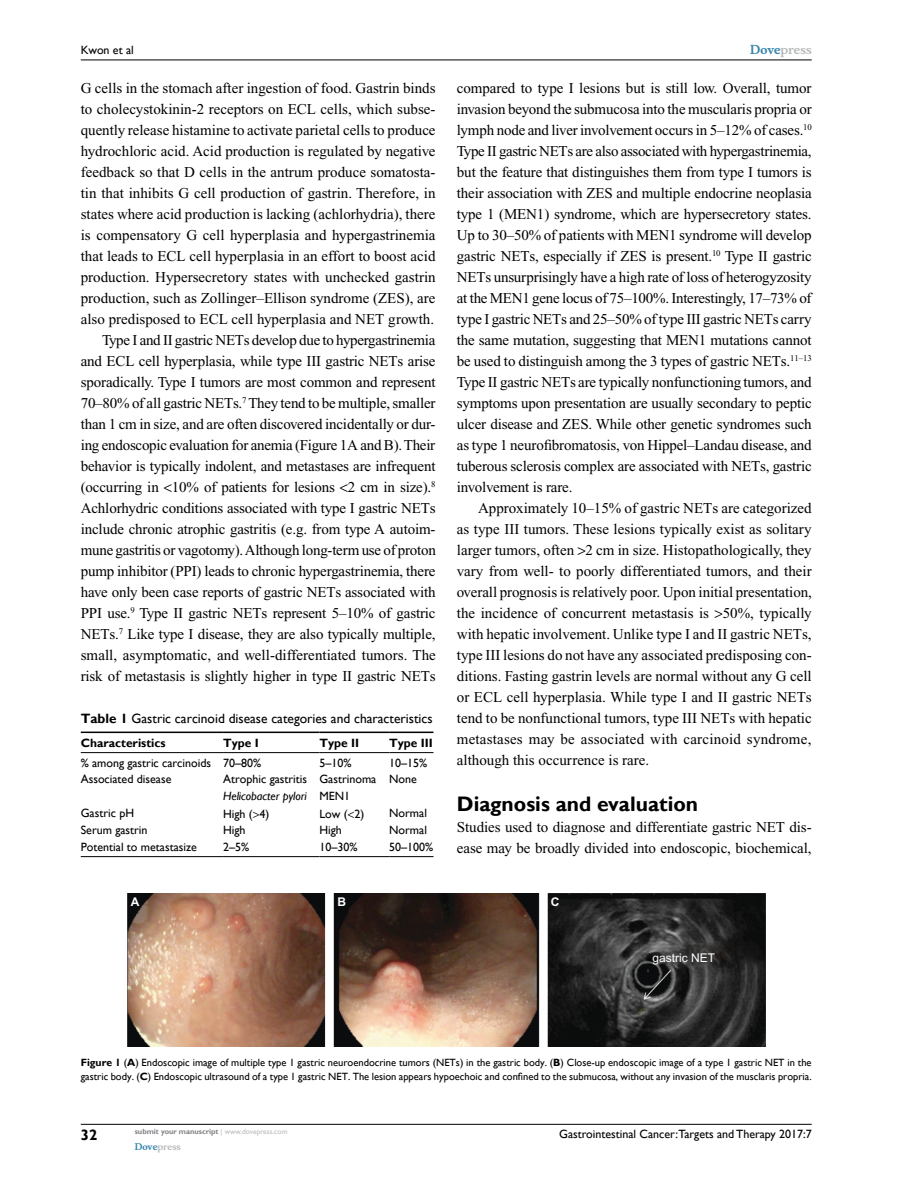
<style>
.page{position:relative;width:918px;height:1188px;background:#fff}
.page>*{position:absolute;margin:0;border:0;box-sizing:border-box;transform-origin:0 0}
.t1{font:700 21px "Gill Sans";color:#000}
.t2{font:15px/21px "Times New Roman";letter-spacing:-.01em;color:#000;text-align:justify}
.t3{font:700 15px "Gill Sans";color:#000}
.t4{font:13.5px "Gill Sans";color:#000}
.t5{font:12px/16.5px "Gill Sans";color:#000}
.t6{font:700 12px "Gill Sans";color:#000}
.t7{font:12px "Arial";color:#fff}
.t8{font:700 12px "Musee";color:#b8babc}
.t9{font:700 12px "Arial";color:#fff}
.t10{font:10.5px/13.5px "Gill Sans";color:#000}
.t11{font:700 9px "Musee";color:#b8babc}
.t12{font:700 7.5px "Gill Sans";color:#808285}
.s1{color:#3785ad}
.s2{font-weight:700}
.s3{font-style:italic}
.s4{font-weight:400;color:#b8babc}
</style>
<div class="page">
<hr style="left:81px;top:1124px;width:731px;height:1px;background:#000">
<hr style="left:81px;top:60px;width:731px;height:1px;background:#000">
<hr style="left:81px;top:856px;width:142px;height:1px;background:#000">
<hr style="left:223px;top:856px;width:96px;height:1px;background:#000">
<hr style="left:319px;top:856px;width:70px;height:1px;background:#000">
<hr style="left:389px;top:856px;width:45px;height:1px;background:#000">
<hr style="left:81px;top:732px;width:142px;height:1px;background:#000">
<hr style="left:223px;top:732px;width:96px;height:1px;background:#000">
<hr style="left:319px;top:732px;width:70px;height:1px;background:#000">
<hr style="left:389px;top:732px;width:45px;height:1px;background:#000">
<hr style="left:81px;top:752px;width:142px;height:1px;background:#000">
<hr style="left:223px;top:752px;width:96px;height:1px;background:#000">
<hr style="left:319px;top:752px;width:70px;height:1px;background:#000">
<hr style="left:389px;top:752px;width:45px;height:1px;background:#000">
<img style="left:127px;top:893px;width:638px;height:154px">
<p class="t8" style="left:750px;top:43px;width:63px"><span class="s1">Dove</span>press</p>
<p class="t5" style="left:81px;top:42px;width:55px">Kwon et al</p>
<p class="t2" style="left:81px;top:77px;width:357px;text-align:right">G cells in the stomach after ingestion of food. Gastrin binds to cholecystokinin-2 receptors on ECL cells, which subse&shy;quently release histamine to activate parietal cells to produce hydrochloric acid. Acid production is regulated by negative feedback so that D cells in the antrum produce somatosta&shy;tin that inhibits G cell production of gastrin. Therefore, in states where acid production is lacking (achlorhydria), there is compensatory G cell hyperplasia and hypergastrinemia that leads to ECL cell hyperplasia in an effort to boost acid production. Hypersecretory states with unchecked gastrin production, such as Zollinger–Ellison syndrome (ZES), are also predisposed to ECL cell hyperplasia and NET growth.<br>Type I and II gastric NETs develop due to hypergastrinemia and ECL cell hyperplasia, while type III gastric NETs arise sporadically. Type I tumors are most common and represent 70–80% of all gastric NETs.<sup>7</sup> They tend to be multiple, smaller than 1 cm in size, and are often discovered incidentally or dur&shy;ing endoscopic evaluation for anemia (Figure 1A and B). Their behavior is typically indolent, and metastases are infrequent (occurring in 10% of patients for lesions 2 cm in size).<sup>8<br></sup>Achlorhydric conditions associated with type I gastric NETs include chronic atrophic gastritis (e.g. from type A autoim&shy;mune gastritis or vagotomy). Although long-term use of proton pump inhibitor (PPI) leads to chronic hypergastrinemia, there have only been case reports of gastric NETs associated with PPI use.<sup>9</sup> Type II gastric NETs represent 5–10% of gastric NETs.<sup>7</sup> Like type I disease, they are also typically multiple, small, asymptomatic, and well-differentiated tumors. The risk of metastasis is slightly higher in type II gastric NETs</p>
<p class="t2" style="left:457px;top:77px;width:356px">compared to type I lesions but is still low. Overall, tumor invasion beyond the submucosa into the muscularis propria or lymph node and liver involvement occurs in 5–12% of cases.<sup>10<br></sup>Type II gastric NETs are also associated with hypergastrinemia, but the feature that distinguishes them from type I tumors is their association with ZES and multiple endocrine neoplasia type 1 (MEN1) syndrome, which are hypersecretory states.<br>Up to 30–50% of patients with MEN1 syndrome will develop gastric NETs, especially if ZES is present.<sup>10</sup> Type II gastric NETs unsurprisingly have a high rate of loss of heterogyzosity at the MEN1 gene locus of 75–100%. Interestingly, 17–73% of type I gastric NETs and 25–50% of type III gastric NETs carry the same mutation, suggesting that MEN1 mutations cannot be used to distinguish among the 3 types of gastric NETs.<sup>11–13<br></sup>Type II gastric NETs are typically nonfunctioning tumors, and symptoms upon presentation are usually secondary to peptic ulcer disease and ZES. While other genetic syndromes such as type 1 neurofibromatosis, von Hippel–Landau disease, and tuberous sclerosis complex are associated with NETs, gastric involvement is rare.</p>
<p class="t2" style="left:457px;top:497px;width:357px;text-indent:21px">Approximately 10–15% of gastric NETs are categorized as type III tumors. These lesions typically exist as solitary larger tumors, often 2 cm in size. Histopathologically, they vary from well- to poorly differentiated tumors, and their overall prognosis is relatively poor. Upon initial presentation, the incidence of concurrent metastasis is 50%, typically with hepatic involvement. Unlike type I and II gastric NETs, type III lesions do not have any associated predisposing con&shy;ditions. Fasting gastrin levels are normal without any G cell or ECL cell hyperplasia. While type I and II gastric NETs tend to be nonfunctional tumors, type III NETs with hepatic metastases may be associated with carcinoid syndrome, although this occurrence is rare.</p>
<h1 class="t1" style="left:457px;top:791px;width:243px">Diagnosis and evaluation</h1>
<p class="t2" style="left:457px;top:817px;width:356px">Studies used to diagnose and differentiate gastric NET dis&shy;ease may be broadly divided into endoscopic, biochemical,</p>
<p class="t4" style="left:81px;top:711px;width:353px"><span class="s2">Table 1</span> Gastric carcinoid disease categories and characteristics</p>
<p class="t6" style="left:81px;top:735px;width:86px">Characteristics</p>
<p class="t6" style="left:223px;top:735px;width:37px">Type I</p>
<p class="t6" style="left:319px;top:735px;width:41px">Type II</p>
<p class="t6" style="left:389px;top:735px;width:45px">Type III</p>
<p class="t5" style="left:81px;top:755px;width:182px">% among gastric carcinoids 70–80%</p>
<p class="t5" style="left:319px;top:755px;width:34px">5–10%</p>
<p class="t5" style="left:389px;top:755px;width:40px">10–15%</p>
<p class="t5" style="left:81px;top:771px;width:92px">Associated disease</p>
<p class="t5" style="left:223px;top:771px;width:195px">Atrophic gastritis Gastrinoma None<br><span class="s3">Helicobacter pylori</span> MEN1</p>
<p class="t5" style="left:81px;top:804px;width:55px">Gastric pH</p>
<p class="t5" style="left:223px;top:805px;width:48px">High ( 4)</p>
<p class="t5" style="left:319px;top:805px;width:46px">Low ( 2)</p>
<p class="t5" style="left:389px;top:804px;width:39px">Normal</p>
<p class="t5" style="left:81px;top:822px;width:68px">Serum gastrin</p>
<p class="t5" style="left:223px;top:822px;width:24px">High</p>
<p class="t5" style="left:319px;top:822px;width:24px">High</p>
<p class="t5" style="left:389px;top:822px;width:39px">Normal</p>
<p class="t5" style="left:81px;top:839px;width:118px">Potential to metastasize</p>
<p class="t5" style="left:223px;top:839px;width:28px">2–5%</p>
<p class="t5" style="left:319px;top:839px;width:40px">10–30%</p>
<p class="t5" style="left:389px;top:839px;width:46px">50–100%</p>
<p class="t9" style="left:131px;top:894px;width:10px">A</p>
<p class="t9" style="left:337px;top:894px;width:10px">B</p>
<p class="t9" style="left:551px;top:894px;width:10px">C</p>
<p class="t7" style="left:652px;top:949px;width:64px">gastric NET</p>
<p class="t10" style="left:81px;top:1056px;width:732px"><span class="s2">Figure 1</span> (<span class="s2">A</span>) Endoscopic image of multiple type 1 gastric neuroendocrine tumors (NETs) in the gastric body. (<span class="s2">B</span>) Close-up endoscopic image of a type 1 gastric NET in the gastric body. (<span class="s2">C</span>) Endoscopic ultrasound of a type 1 gastric NET. The lesion appears hypoechoic and confined to the submucosa, without any invasion of the musclaris propria.</p>
<p class="t3" style="left:81px;top:1126px;width:18px">32</p>
<p class="t12" style="left:135px;top:1127px;width:154px">submit your manuscript <span class="s4">| www.dovepress.com</span></p>
<p class="t11" style="left:135px;top:1141px;width:48px"><span class="s1">Dove</span>press</p>
<p class="t5" style="left:559px;top:1126px;width:254px">Gastrointestinal Cancer:Targets and Therapy 2017:7</p>
</div>
